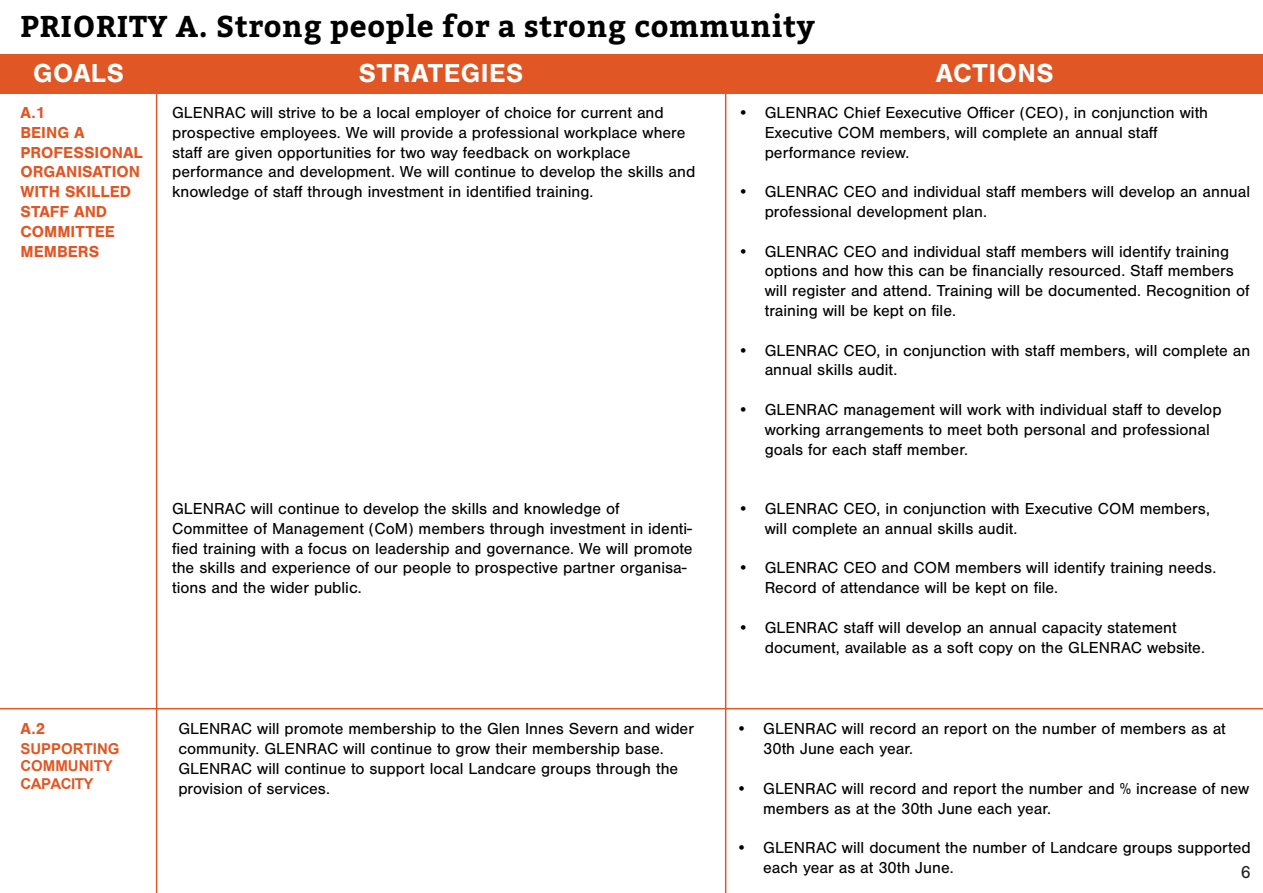
<style>
.page{position:relative;width:1263px;height:893px;background:#fff}
.page>*{position:absolute;margin:0;border:0;box-sizing:border-box;transform-origin:0 0}
.t1{font:700 30px "Bitter";letter-spacing:.02em;color:#000}
.t2{font:700 27px "Nimbus San";letter-spacing:.02em;color:#fff}
.t3{font:18px "Nimbus San";color:#231f20}
.t4{font:16.5px/19.8px "Nimbus San";color:#000}
.t5{font:700 16.5px/19.8px "Nimbus San";color:#e05725}
.t6{font:700 15px/17.9px "Arial";color:#e05725}
</style>
<div class="page">
<div style="left:0;top:54px;width:1263px;height:40px;background:#e05725"></div>
<hr style="left:156px;top:54px;width:1px;height:839px;background:#e05725">
<hr style="left:725px;top:54px;width:1px;height:839px;background:#e05725">
<hr style="left:0;top:708px;width:1263px;height:1px;background:#e05725">
<p class="t1" style="left:20px;top:6px;width:796px">PRIORITY A. Strong people for a strong community</p>
<p class="t2" style="left:33px;top:58px;width:92px">GOALS</p>
<p class="t2" style="left:359px;top:58px;width:166px">STRATEGIES</p>
<p class="t2" style="left:936px;top:58px;width:119px">ACTIONS</p>
<p class="t5" style="left:20px;top:103px;width:26px">A.1</p>
<p class="t5" style="left:20px;top:123px;width:124px">BEING A<br>PROFESSIONAL<br>ORGANISATION<br>WITH SKILLED<br>STAFF AND<br>COMMITTEE<br>MEMBERS</p>
<p class="t5" style="left:20px;top:719px;width:26px">A.2</p>
<p class="t6" style="left:20px;top:740px;width:101px">SUPPORTING<br>COMMUNITY<br>CAPACITY</p>
<p class="t4" style="left:172px;top:103px;width:525px">GLENRAC will strive to be a local employer of choice for current and prospective employees. We will provide a professional workplace where staff are given opportunities for two way feedback on workplace performance and development. We will continue to develop the skills and knowledge of staff through investment in identified training.</p>
<p class="t4" style="left:172px;top:499px;width:522px">GLENRAC will continue to develop the skills and knowledge of Committee of Management (CoM) members through investment in identi&shy;fied training with a focus on leadership and governance. We will promote the skills and experience of our people to prospective partner organisa&shy;tions and the wider public.</p>
<p class="t4" style="left:765px;top:103px;width:445px;text-indent:-27px">• GLENRAC Chief Eexecutive Officer (CEO), in conjunction with<br>Executive COM members, will complete an annual staff performance review.</p>
<p class="t4" style="left:765px;top:182px;width:487px;text-indent:-27px">• GLENRAC CEO and individual staff members will develop an annual professional development plan.</p>
<p class="t4" style="left:765px;top:241px;width:486px;text-indent:-27px">• GLENRAC CEO and individual staff members will identify training options and how this can be financially resourced. Staff members will register and attend. Training will be documented. Recognition of training will be kept on file.</p>
<p class="t4" style="left:765px;top:340px;width:487px;text-indent:-27px">• GLENRAC CEO, in conjunction with staff members, will complete an annual skills audit.</p>
<p class="t4" style="left:765px;top:400px;width:458px;text-indent:-27px">• GLENRAC management will work with individual staff to develop working arrangements to meet both personal and professional goals for each staff member.</p>
<p class="t4" style="left:765px;top:499px;width:447px;text-indent:-27px">• GLENRAC CEO, in conjunction with Executive COM members, will complete an annual skills audit.</p>
<p class="t4" style="left:765px;top:558px;width:453px;text-indent:-27px">• GLENRAC CEO and COM members will identify training needs.<br>Record of attendance will be kept on file.</p>
<p class="t4" style="left:765px;top:618px;width:442px;text-indent:-27px">• GLENRAC staff will develop an annual capacity statement document, available as a soft copy on the GLENRAC website.</p>
<p class="t4" style="left:178px;top:719px;width:517px">GLENRAC will promote membership to the Glen Innes Severn and wider community. GLENRAC will continue to grow their membership base.<br>GLENRAC will continue to support local Landcare groups through the provision of services.</p>
<p class="t4" style="left:763px;top:719px;width:464px;text-indent:-27px">• GLENRAC will record an report on the number of members as at<br>30th June each year.</p>
<p class="t4" style="left:763px;top:779px;width:487px;text-indent:-27px">• GLENRAC will record and report the number and % increase of new members as at the 30th June each year.</p>
<p class="t4" style="left:763px;top:838px;width:489px;text-indent:-27px">• GLENRAC will document the number of Landcare groups supported each year as at 30th June.</p>
<p class="t3" style="left:1241px;top:863px;width:12px">6</p>
</div>
